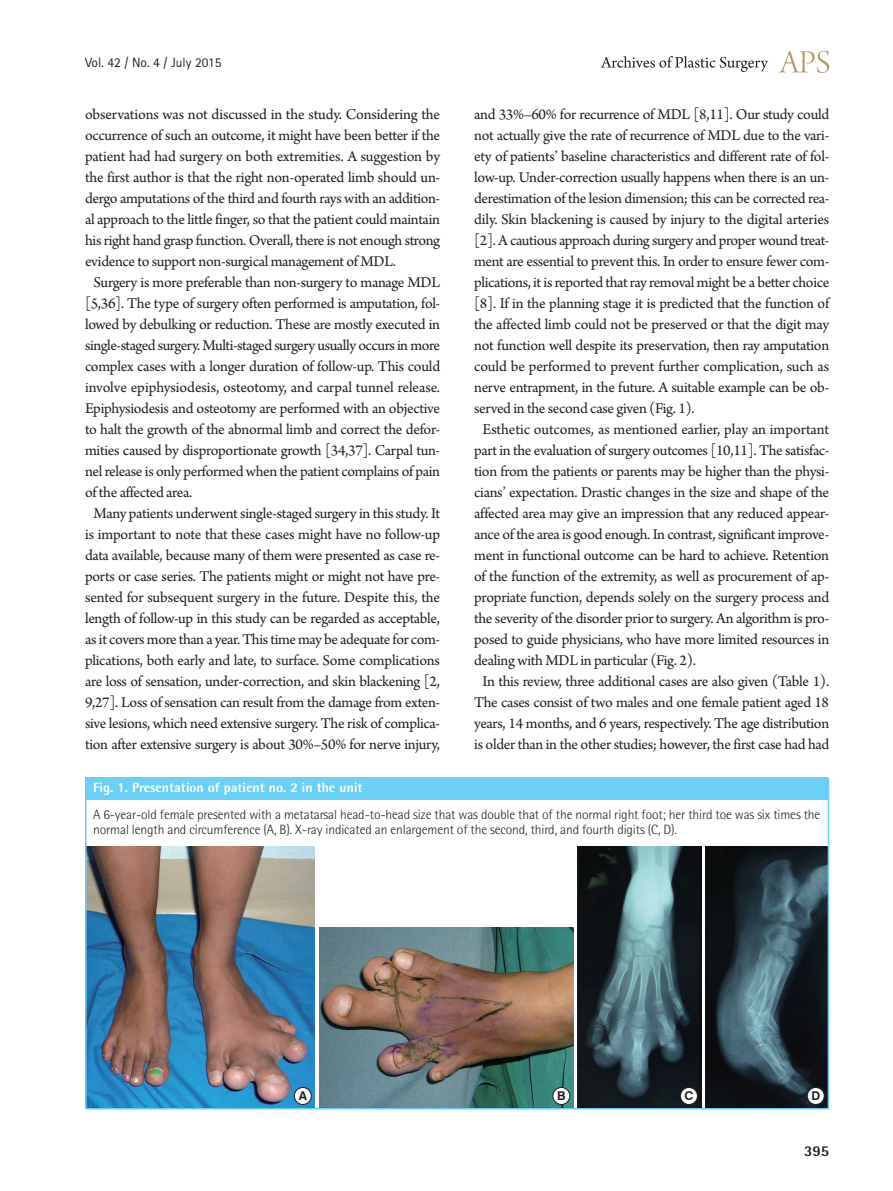
<style>
.page{position:relative;width:893px;height:1191px;background:#fff}
.page>*{position:absolute;margin:0;border:0;box-sizing:border-box;transform-origin:0 0}
.본문{font:15.75px/21px "Arno Pro";letter-spacing:-.02em;color:#231f20;text-align:justify}
.t1{font:800 15px "Rotis Semi Sans Std";color:#231f20}
.그림설명{font:300 13.5px/15px "Rotis Semi Sans Std";letter-spacing:-.01em;color:#231f20}
.표그림제목{font:800 13.5px "Rotis Semi Sans Std";color:#fff}
.t2{font:13.5px "Rotis Sans Serif Std";color:#231f20}
.t3{font:700 12.15px "Swiss 721 BT";color:#231f20}
</style>
<div class="page">
<svg style="left:779px;top:51px;width:50px;height:22px"></svg>
<svg style="left:601px;top:56px;width:167px;height:16px"></svg>
<div style="left:85px;top:777px;width:743px;height:23px;background:#6bcff6"></div>
<img style="left:88px;top:846px;width:227px;height:260px">
<img style="left:319px;top:927px;width:254px;height:179px">
<img style="left:578px;top:846px;width:123px;height:260px">
<img style="left:705px;top:846px;width:121px;height:260px">
<div style="left:294px;top:1087px;width:17px;height:17px;background:#fff;border-radius:50%"></div>
<div style="left:294px;top:1087px;width:18px;height:17px;border:1px solid #231f20;border-radius:50%"></div>
<div style="left:553px;top:1087px;width:17px;height:17px;background:#fff;border-radius:50%"></div>
<div style="left:553px;top:1087px;width:17px;height:17px;border:1px solid #231f20;border-radius:50%"></div>
<div style="left:680px;top:1087px;width:17px;height:17px;background:#fff;border-radius:50%"></div>
<div style="left:680px;top:1087px;width:18px;height:17px;border:1px solid #231f20;border-radius:50%"></div>
<div style="left:807px;top:1087px;width:17px;height:17px;background:#fff;border-radius:50%"></div>
<div style="left:807px;top:1087px;width:17px;height:17px;border:1px solid #231f20;border-radius:50%"></div>
<div style="left:85px;top:777px;width:744px;height:332px;border:2px solid #6bcff6"></div>
<p class="t2" style="left:85px;top:54px;width:138px">Vol. 42 / No. 4 / July 2015</p>
<p class="본문" style="left:85px;top:105px;width:357px">observations was not discussed in the study. Considering the occurrence of such an outcome, it might have been better if the patient had had surgery on both extremities. A suggestion by the first author is that the right non-operated limb should un&shy;dergo amputations of the third and fourth rays with an addition&shy;al approach to the little finger, so that the patient could maintain his right hand grasp function. Overall, there is not enough strong evidence to support non-surgical management of MDL.</p>
<p class="본문" style="left:85px;top:273px;width:357px;text-indent:9px">Surgery is more preferable than non-surgery to manage MDL [5,36]. The type of surgery often performed is amputation, fol&shy;lowed by debulking or reduction. These are mostly executed in single-staged surgery. Multi-staged surgery usually occurs in more complex cases with a longer duration of follow-up. This could involve epiphysiodesis, osteotomy, and carpal tunnel release.<br>Epiphysiodesis and osteotomy are performed with an objective to halt the growth of the abnormal limb and correct the defor&shy;mities caused by disproportionate growth [34,37]. Carpal tun&shy;nel release is only performed when the patient complains of pain of the affected area.</p>
<p class="본문" style="left:85px;top:504px;width:357px;text-align:center">Many patients underwent single-staged surgery in this study. It is important to note that these cases might have no follow-up data available, because many of them were presented as case re&shy;ports or case series. The patients might or might not have pre&shy;sented for subsequent surgery in the future. Despite this, the length of follow-up in this study can be regarded as acceptable, as it covers more than a year. This time may be adequate for com&shy;plications, both early and late, to surface. Some complications are loss of sensation, under-correction, and skin blackening [2, 9,27]. Loss of sensation can result from the damage from exten&shy;sive lesions, which need extensive surgery. The risk of complica&shy;tion after extensive surgery is about 30%–50% for nerve injury,</p>
<p class="표그림제목" style="left:93px;top:779px;width:271px">Fig. 1. Presentation of patient no. 2 in the unit</p>
<p class="본문" style="left:474px;top:105px;width:357px">and 33%–60% for recurrence of MDL [8,11]. Our study could not actually give the rate of recurrence of MDL due to the vari&shy;ety of patients’ baseline characteristics and different rate of fol&shy;low-up. Under-correction usually happens when there is an un&shy;derestimation of the lesion dimension; this can be corrected rea&shy;dily. Skin blackening is caused by injury to the digital arteries [2]. A cautious approach during surgery and proper wound treat&shy;ment are essential to prevent this. In order to ensure fewer com&shy;plications, it is reported that ray removal might be a better choice [8]. If in the planning stage it is predicted that the function of the affected limb could not be preserved or that the digit may not function well despite its preservation, then ray amputation could be performed to prevent further complication, such as nerve entrapment, in the future. A suitable example can be ob&shy;served in the second case given (Fig. 1).</p>
<p class="본문" style="left:474px;top:420px;width:357px;text-indent:9px">Esthetic outcomes, as mentioned earlier, play an important part in the evaluation of surgery outcomes [10,11]. The satisfac&shy;tion from the patients or parents may be higher than the physi&shy;cians’ expectation. Drastic changes in the size and shape of the affected area may give an impression that any reduced appear&shy;ance of the area is good enough. In contrast, significant improve&shy;ment in functional outcome can be hard to achieve. Retention of the function of the extremity, as well as procurement of ap&shy;propriate function, depends solely on the surgery process and the severity of the disorder prior to surgery. An algorithm is pro&shy;posed to guide physicians, who have more limited resources in dealing with MDL in particular (Fig. 2).</p>
<p class="본문" style="left:474px;top:672px;width:357px;text-align:center">In this review, three additional cases are also given (Table 1).<br>The cases consist of two males and one female patient aged 18 years, 14 months, and 6 years, respectively. The age distribution is older than in the other studies; however, the first case had had</p>
<p class="그림설명" style="left:93px;top:807px;width:729px">A 6-year-old female presented with a metatarsal head-to-head size that was double that of the normal right foot; her third toe was six times the normal length and circumference (A, B). X-ray indicated an enlargement of the second, third, and fourth digits (C, D).</p>
<p class="t3" style="left:299px;top:1088px;width:10px">A</p>
<p class="t3" style="left:557px;top:1088px;width:10px">B</p>
<p class="t3" style="left:684px;top:1088px;width:10px">C</p>
<p class="t3" style="left:811px;top:1088px;width:10px">D</p>
<p class="t1" style="left:804px;top:1141px;width:27px">395</p>
</div>
